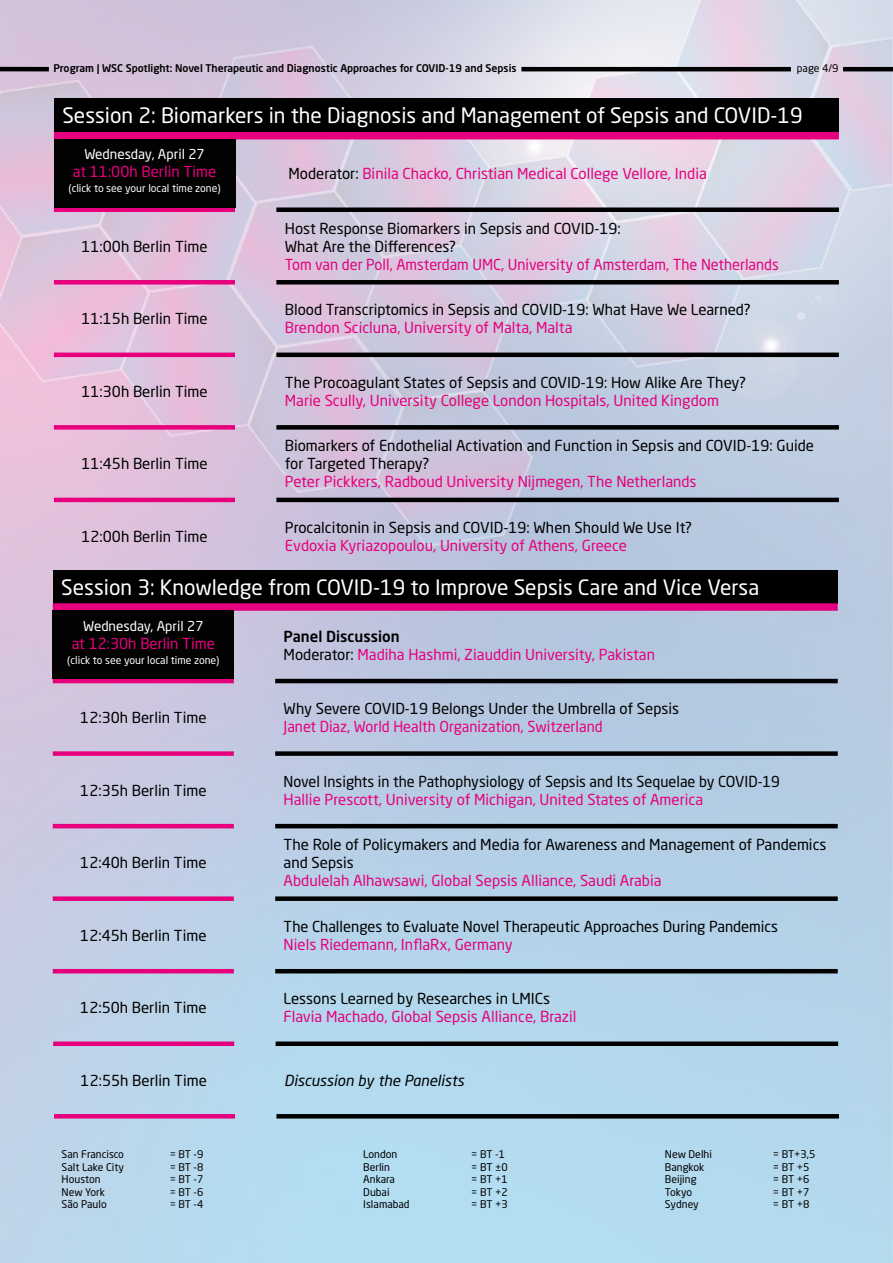
<style>
.page{position:relative;width:893px;height:1263px;background:#fff}
.page>*{position:absolute;margin:0;border:0;box-sizing:border-box;transform-origin:0 0}
.t1{font:21px "Neo Sans W1 G";color:#fff}
.t2{font:15px/18px "Neo Sans W1 G";color:#000}
.t3{font:15px/18px "Neo Sans W1 G";color:#e6007d}
.t4{font:italic 15px "Neo Sans W1 G";color:#000}
.t5{font:13.5px "Neo Sans W1 G";color:#fff}
.t6{font:10.5px "Neo Sans W1 G";color:#000}
.t7{font:500 10.5px "Neo Sans W1 G";color:#000}
.t8{font:10.5px "Neo Sans W1 G";color:#fff}
.s1{color:#000}
.s2{font-weight:500;color:#000}
</style>
<div class="page">
<img style="left:0;top:0;width:893px;height:1263px">
<hr style="left:0;top:67px;width:49px;height:4px;background:#000">
<hr style="left:521px;top:67px;width:270px;height:4px;background:#000">
<hr style="left:843px;top:67px;width:50px;height:4px;background:#000">
<div style="left:54px;top:207px;width:181px;height:5px;background:#e6007d"></div>
<hr style="left:54px;top:280px;width:181px;height:4px;background:#e6007d">
<hr style="left:54px;top:353px;width:181px;height:4px;background:#e6007d">
<div style="left:54px;top:425px;width:181px;height:5px;background:#e6007d"></div>
<hr style="left:54px;top:498px;width:181px;height:4px;background:#e6007d">
<div style="left:276px;top:207px;width:563px;height:5px;background:#000"></div>
<hr style="left:276px;top:353px;width:563px;height:4px;background:#000">
<div style="left:276px;top:425px;width:563px;height:5px;background:#000"></div>
<hr style="left:276px;top:498px;width:563px;height:4px;background:#000">
<hr style="left:276px;top:280px;width:563px;height:4px;background:#000">
<div style="left:54px;top:99px;width:785px;height:33px;background:#000"></div>
<div style="left:54px;top:132px;width:785px;height:7px;background:#e6007d"></div>
<div style="left:54px;top:139px;width:181px;height:68px;background:#020203"></div>
<hr style="left:53px;top:679px;width:181px;height:4px;background:#e6007d">
<div style="left:53px;top:751px;width:181px;height:5px;background:#e6007d"></div>
<hr style="left:53px;top:824px;width:181px;height:4px;background:#e6007d">
<div style="left:53px;top:896px;width:181px;height:5px;background:#e6007d"></div>
<hr style="left:53px;top:969px;width:181px;height:4px;background:#e6007d">
<hr style="left:275px;top:679px;width:563px;height:4px;background:#000">
<hr style="left:275px;top:824px;width:563px;height:4px;background:#000">
<div style="left:275px;top:896px;width:563px;height:5px;background:#000"></div>
<hr style="left:275px;top:969px;width:563px;height:4px;background:#000">
<div style="left:275px;top:751px;width:563px;height:5px;background:#000"></div>
<div style="left:53px;top:570px;width:785px;height:33px;background:#000"></div>
<div style="left:53px;top:603px;width:785px;height:8px;background:#e6007d"></div>
<div style="left:53px;top:611px;width:181px;height:68px;background:#020203"></div>
<div style="left:53px;top:1041px;width:181px;height:5px;background:#e6007d"></div>
<div style="left:276px;top:1041px;width:562px;height:5px;background:#000"></div>
<hr style="left:54px;top:1114px;width:181px;height:4px;background:#e6007d">
<svg style="left:276px;top:1114px;width:563px;height:4px;background:#020303"></svg>
<p class="t7" style="left:53px;top:61px;width:465px">Program | WSC Spotlight: Novel Therapeutic and Diagnostic Approaches for COVID-19 and Sepsis</p>
<p class="t6" style="left:797px;top:62px;width:43px">page 4/9</p>
<h1 class="t1" style="left:62px;top:103px;width:742px">Session 2: Biomarkers in the Diagnosis and Management of Sepsis and COVID-19</h1>
<p class="t5" style="left:84px;top:146px;width:122px">Wednesday, April 27</p>
<p class="t3" style="left:73px;top:163px;width:145px">at 11:00h Berlin Time</p>
<p class="t8" style="left:68px;top:182px;width:154px">(click to see your local time zone)</p>
<p class="t2" style="left:81px;top:237px;width:128px">11:00h Berlin Time</p>
<p class="t2" style="left:81px;top:309px;width:128px">11:15h Berlin Time</p>
<p class="t2" style="left:81px;top:382px;width:128px">11:30h Berlin Time</p>
<p class="t2" style="left:81px;top:455px;width:128px">11:45h Berlin Time</p>
<p class="t2" style="left:81px;top:527px;width:128px">12:00h Berlin Time</p>
<p class="t3" style="left:289px;top:164px;width:420px"><span class="s1">Moderator:</span> Binila Chacko, Christian Medical College Vellore, India</p>
<p class="t2" style="left:285px;top:219px;width:337px">Host Response Biomarkers in Sepsis and COVID-19:<br>What Are the Differences?</p>
<p class="t3" style="left:285px;top:255px;width:495px">Tom van der Poll, Amsterdam UMC, University of Amsterdam, The Netherlands</p>
<p class="t2" style="left:285px;top:301px;width:467px">Blood Transcriptomics in Sepsis and COVID-19: What Have We Learned?</p>
<p class="t3" style="left:285px;top:319px;width:289px">Brendon Scicluna, University of Malta, Malta</p>
<p class="t2" style="left:285px;top:373px;width:463px">The Procoagulant States of Sepsis and COVID-19: How Alike Are They?</p>
<p class="t3" style="left:285px;top:391px;width:436px">Marie Scully, University College London Hospitals, United Kingdom</p>
<p class="t2" style="left:285px;top:437px;width:531px">Biomarkers of Endothelial Activation and Function in Sepsis and COVID-19: Guide for Targeted Therapy?</p>
<p class="t3" style="left:285px;top:473px;width:413px">Peter Pickkers, Radboud University Nijmegen, The Netherlands</p>
<p class="t2" style="left:285px;top:518px;width:409px">Procalcitonin in Sepsis and COVID-19: When Should We Use It?</p>
<p class="t3" style="left:285px;top:536px;width:344px">Evdoxia Kyriazopoulou, University of Athens, Greece</p>
<h1 class="t1" style="left:61px;top:574px;width:699px">Session 3: Knowledge from COVID-19 to Improve Sepsis Care and Vice Versa</h1>
<p class="t3" style="left:284px;top:627px;width:373px"><span class="s2">Panel Discussion<br></span><span class="s1">Moderator:</span> Madiha Hashmi, Ziauddin University, Pakistan</p>
<p class="t5" style="left:83px;top:617px;width:122px">Wednesday, April 27</p>
<p class="t3" style="left:72px;top:634px;width:145px">at 12:30h Berlin Time</p>
<p class="t8" style="left:67px;top:653px;width:154px">(click to see your local time zone)</p>
<p class="t2" style="left:80px;top:708px;width:128px">12:30h Berlin Time</p>
<p class="t2" style="left:80px;top:781px;width:128px">12:35h Berlin Time</p>
<p class="t2" style="left:80px;top:853px;width:128px">12:40h Berlin Time</p>
<p class="t2" style="left:80px;top:926px;width:128px">12:45h Berlin Time</p>
<p class="t2" style="left:80px;top:998px;width:128px">12:50h Berlin Time</p>
<p class="t2" style="left:284px;top:699px;width:397px">Why Severe COVID-19 Belongs Under the Umbrella of Sepsis</p>
<p class="t3" style="left:284px;top:717px;width:321px">Janet Diaz, World Health Organization, Switzerland</p>
<p class="t2" style="left:284px;top:772px;width:498px">Novel Insights in the Pathophysiology of Sepsis and Its Sequelae by COVID-19</p>
<p class="t3" style="left:284px;top:790px;width:421px">Hallie Prescott, University of Michigan, United States of America</p>
<p class="t2" style="left:284px;top:835px;width:544px">The Role of Policymakers and Media for Awareness and Management of Pandemics and Sepsis</p>
<p class="t3" style="left:284px;top:871px;width:379px">Abdulelah Alhawsawi, Global Sepsis Alliance, Saudi Arabia</p>
<p class="t2" style="left:284px;top:917px;width:496px">The Challenges to Evaluate Novel Therapeutic Approaches During Pandemics</p>
<p class="t3" style="left:284px;top:935px;width:231px">Niels Riedemann, InflaRx, Germany</p>
<p class="t2" style="left:284px;top:989px;width:268px">Lessons Learned by Researches in LMICs</p>
<p class="t3" style="left:284px;top:1007px;width:294px">Flavia Machado, Global Sepsis Alliance, Brazil</p>
<p class="t2" style="left:81px;top:1071px;width:128px">12:55h Berlin Time</p>
<p class="t4" style="left:284px;top:1071px;width:181px">Discussion by the Panelists</p>
<p class="t6" style="left:62px;top:1148px;width:64px">San Francisco</p>
<p class="t6" style="left:170px;top:1148px;width:35px">= BT -9</p>
<p class="t6" style="left:62px;top:1160px;width:64px">Salt Lake City</p>
<p class="t6" style="left:170px;top:1160px;width:35px">= BT -8</p>
<p class="t6" style="left:62px;top:1173px;width:40px">Houston</p>
<p class="t6" style="left:170px;top:1173px;width:35px">= BT -7</p>
<p class="t6" style="left:62px;top:1185px;width:45px">New York</p>
<p class="t6" style="left:170px;top:1185px;width:35px">= BT -6</p>
<p class="t6" style="left:62px;top:1198px;width:47px">São Paulo</p>
<p class="t6" style="left:170px;top:1198px;width:35px">= BT -4</p>
<p class="t6" style="left:363px;top:1148px;width:35px">London</p>
<p class="t6" style="left:471px;top:1148px;width:35px">= BT -1</p>
<p class="t6" style="left:363px;top:1160px;width:28px">Berlin</p>
<p class="t6" style="left:471px;top:1160px;width:38px">= BT ±0</p>
<p class="t6" style="left:363px;top:1173px;width:33px">Ankara</p>
<p class="t6" style="left:471px;top:1173px;width:38px">= BT +1</p>
<p class="t6" style="left:363px;top:1185px;width:28px">Dubai</p>
<p class="t6" style="left:471px;top:1185px;width:38px">= BT +2</p>
<p class="t6" style="left:363px;top:1198px;width:48px">Islamabad</p>
<p class="t6" style="left:471px;top:1198px;width:38px">= BT +3</p>
<p class="t6" style="left:665px;top:1148px;width:49px">New Delhi</p>
<p class="t6" style="left:773px;top:1148px;width:44px">= BT+3,5</p>
<p class="t6" style="left:665px;top:1160px;width:41px">Bangkok</p>
<p class="t6" style="left:773px;top:1160px;width:38px">= BT +5</p>
<p class="t6" style="left:665px;top:1173px;width:33px">Beijing</p>
<p class="t6" style="left:773px;top:1173px;width:38px">= BT +6</p>
<p class="t6" style="left:665px;top:1185px;width:29px">Tokyo</p>
<p class="t6" style="left:773px;top:1185px;width:38px">= BT +7</p>
<p class="t6" style="left:665px;top:1198px;width:35px">Sydney</p>
<p class="t6" style="left:773px;top:1198px;width:38px">= BT +8</p>
</div>
